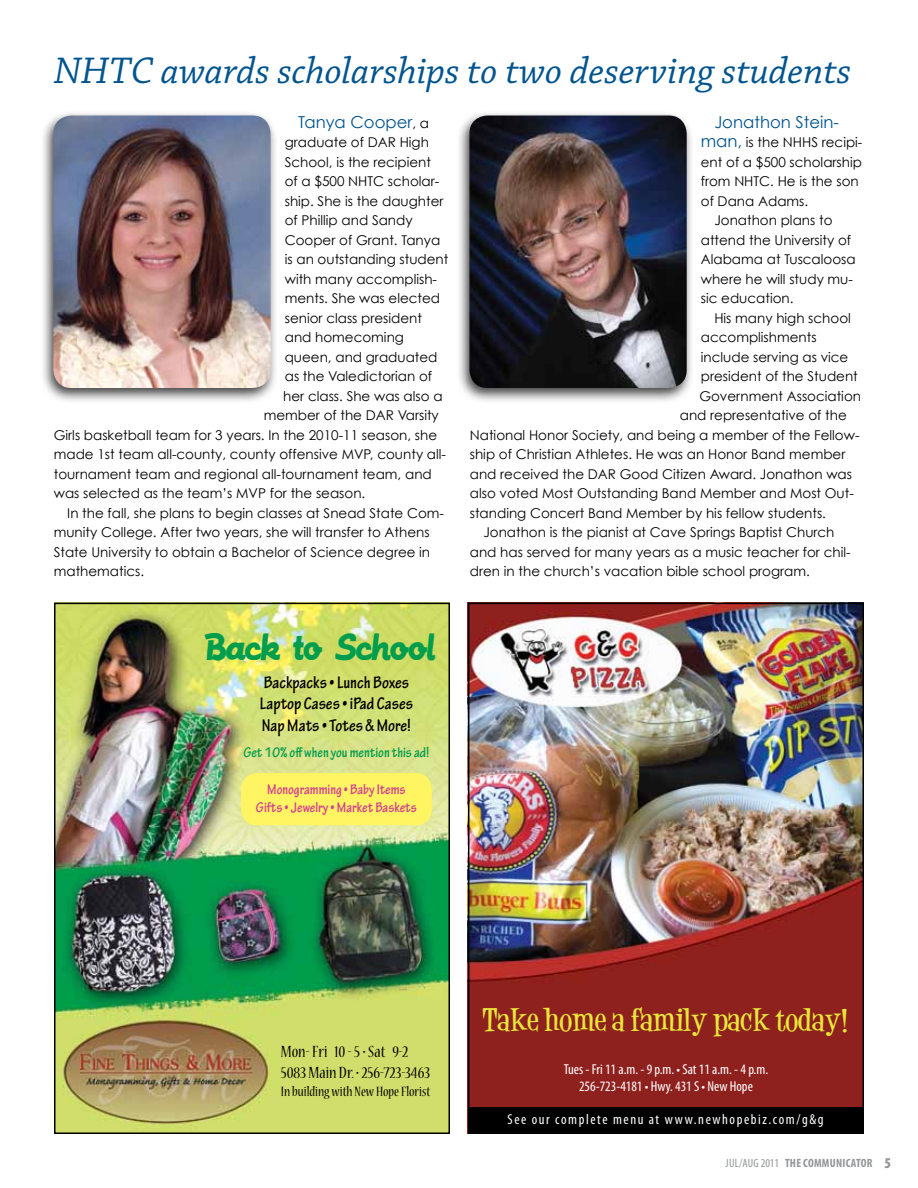
<style>
.page{position:relative;width:918px;height:1188px;background:#fff}
.page>*{position:absolute;margin:0;border:0;box-sizing:border-box;transform-origin:0 0}
.t1{font:italic 39px "Chaparral Pro";color:#00548f}
.t2{font:27px "Machine Script";color:#009d4d}
.t3{font:700 24.9px "Desigers";color:#e7e639}
.t4{font:700 condensed 18px/21.6px "Tekton Pro";color:#000}
.t5{font:condensed 18px/21.6px "Nueva Std";color:#000}
.t6{font:16.5px "Century Gothic";color:#00538e}
.t7{font:700 condensed 15px/18px "Tekton Pro";color:#d13e91;text-align:center}
.t8{font:700 condensed 15px "Tekton Pro";color:#009c4d}
.t9{font:condensed 15px "Nueva Std";color:#000}
.t10{font:condensed 14.4px/17.2px "Myriad Pro";color:#fff;text-align:center}
.t11{font:condensed 14.4px "Myriad Pro";letter-spacing:.1em;color:#fff}
.t12{font:13.5px "Century Gothic";color:#000}
.t13{font:700 condensed 12px "Myriad Pro";letter-spacing:.02em;color:#939598}
.s1{font-size:13.5px;color:#000}
.s2{font-size:16.5px;color:#00538e}
.s3{font-weight:400}
.s4{font-weight:900;font-size:15px}
</style>
<div class="page">
<div style="left:40px;top:110px;width:238px;height:294px;background:#000;opacity:.75"></div>
<img style="left:53px;top:116px;width:218px;height:272px">
<div style="left:456px;top:110px;width:239px;height:294px;background:#000;opacity:.75"></div>
<img style="left:469px;top:116px;width:218px;height:272px">
<img style="left:471px;top:606px;width:390px;height:501px">
<div style="left:468px;top:1107px;width:396px;height:27px;background:#000"></div>
<div style="left:468px;top:603px;width:396px;height:531px;border:2px solid #000"></div>
<img style="left:57px;top:606px;width:390px;height:525px">
<div style="left:54px;top:603px;width:396px;height:531px;border:2px solid #000"></div>
<div style="left:241px;top:773px;width:191px;height:52px;background:#fff462;border-radius:16px"></div>
<h1 class="t1" style="left:54px;top:49px;width:799px">NHTC awards scholarships to two deserving students</h1>
<p class="t6" style="left:298px;top:112px;width:132px">Tanya Cooper<span class="s1">, a</span></p>
<p class="t12" style="left:285px;top:134px;width:146px">graduate of DAR High</p>
<p class="t12" style="left:285px;top:154px;width:148px">School, is the recipient</p>
<p class="t12" style="left:285px;top:173px;width:156px">of a $500 NHTC scholar-</p>
<p class="t12" style="left:285px;top:193px;width:160px">ship. She is the daughter</p>
<p class="t12" style="left:285px;top:212px;width:129px">of Phillip and Sandy</p>
<p class="t12" style="left:285px;top:232px;width:157px">Cooper of Grant. Tanya</p>
<p class="t12" style="left:285px;top:251px;width:165px">is an outstanding student</p>
<p class="t12" style="left:285px;top:271px;width:154px">with many accomplish-</p>
<p class="t12" style="left:285px;top:290px;width:157px">ments. She was elected</p>
<p class="t12" style="left:285px;top:310px;width:139px">senior class president</p>
<p class="t12" style="left:285px;top:329px;width:121px">and homecoming</p>
<p class="t12" style="left:285px;top:349px;width:154px">queen, and graduated</p>
<p class="t12" style="left:285px;top:368px;width:149px">as the Valedictorian of</p>
<p class="t12" style="left:283px;top:388px;width:161px">her class. She was also a</p>
<p class="t12" style="left:264px;top:407px;width:177px">member of the DAR Varsity</p>
<p class="t12" style="left:54px;top:427px;width:385px">Girls basketball team for 3 years. In the 2010-11 season, she</p>
<p class="t12" style="left:54px;top:446px;width:394px">made 1st team all-county, county offensive MVP, county all-</p>
<p class="t12" style="left:54px;top:466px;width:380px">tournament team and regional all-tournament team, and</p>
<p class="t12" style="left:54px;top:485px;width:313px">was selected as the team’s MVP for the season.</p>
<p class="t12" style="left:67px;top:505px;width:378px">In the fall, she plans to begin classes at Snead State Com-</p>
<p class="t12" style="left:54px;top:524px;width:377px">munity College. After two years, she will transfer to Athens</p>
<p class="t12" style="left:54px;top:544px;width:378px">State University to obtain a Bachelor of Science degree in</p>
<p class="t12" style="left:54px;top:563px;width:92px">mathematics.</p>
<p class="t6" style="left:714px;top:112px;width:126px">Jonathon Stein-</p>
<p class="t12" style="left:701px;top:134px;width:163px"><span class="s2">man,</span> is the NHHS recipi-</p>
<p class="t12" style="left:701px;top:154px;width:163px">ent of a $500 scholarship</p>
<p class="t12" style="left:701px;top:173px;width:159px">from NHTC. He is the son</p>
<p class="t12" style="left:701px;top:193px;width:109px">of Dana Adams.</p>
<p class="t12" style="left:714px;top:212px;width:120px">Jonathon plans to</p>
<p class="t12" style="left:701px;top:232px;width:152px">attend the University of</p>
<p class="t12" style="left:701px;top:251px;width:156px">Alabama at Tuscaloosa</p>
<p class="t12" style="left:701px;top:271px;width:154px">where he will study mu-</p>
<p class="t12" style="left:701px;top:290px;width:94px">sic education.</p>
<p class="t12" style="left:714px;top:310px;width:138px">His many high school</p>
<p class="t12" style="left:701px;top:329px;width:117px">accomplishments</p>
<p class="t12" style="left:701px;top:349px;width:149px">include serving as vice</p>
<p class="t12" style="left:701px;top:368px;width:158px">president of the Student</p>
<p class="t12" style="left:699px;top:388px;width:163px">Government Association</p>
<p class="t12" style="left:680px;top:407px;width:168px">and representative of the</p>
<p class="t12" style="left:470px;top:427px;width:391px">National Honor Society, and being a member of the Fellow-</p>
<p class="t12" style="left:470px;top:446px;width:377px">ship of Christian Athletes. He was an Honor Band member</p>
<p class="t12" style="left:470px;top:466px;width:384px">and received the DAR Good Citizen Award. Jonathon was</p>
<p class="t12" style="left:470px;top:485px;width:386px">also voted Most Outstanding Band Member and Most Out-</p>
<p class="t12" style="left:470px;top:505px;width:358px">standing Concert Band Member by his fellow students.</p>
<p class="t12" style="left:483px;top:524px;width:353px">Jonathon is the pianist at Cave Springs Baptist Church</p>
<p class="t12" style="left:470px;top:544px;width:382px">and has served for many years as a music teacher for chil-</p>
<p class="t12" style="left:470px;top:563px;width:342px">dren in the church’s vacation bible school program.</p>
<h2 class="t2" style="left:205px;top:631px;width:232px">Back to School</h2>
<h3 class="t4" style="left:260px;top:671px;width:154px">Backpacks • Lunch Boxes<br>Laptop Cases • iPad Cases<br>Nap Mats • Totes &amp; More!</h3>
<p class="t8" style="left:244px;top:743px;width:187px">Get 10% off when you mention this ad!</p>
<p class="t7" style="left:256px;top:781px;width:162px">Monogramming • Baby Items<br>Gifts • Jewelry • Market Baskets</p>
<h3 class="t5" style="left:281px;top:1041px;width:151px">Mon- Fri 10 - 5 • Sat 9-2<br>5083 Main Dr. • 256-723-3463</h3>
<p class="t9" style="left:281px;top:1085px;width:151px">In building with New Hope Florist</p>
<h3 class="t3" style="left:483px;top:1001px;width:367px">Take home a family pack today!</h3>
<p class="t10" style="left:564px;top:1060px;width:206px">Tues - Fri 11 a.m. - 9 p.m. • Sat 11 a.m. - 4 p.m.<br>256-723-4181 • Hwy. 431 S • New Hope</p>
<p class="t11" style="left:508px;top:1111px;width:318px">See our complete menu at www.newhopebiz.com/g&amp;g</p>
<p class="t13" style="left:726px;top:1156px;width:167px"><span class="s3">jul/aug 2011</span> THE COMMUNICATOR <span class="s4">5</span></p>
</div>
